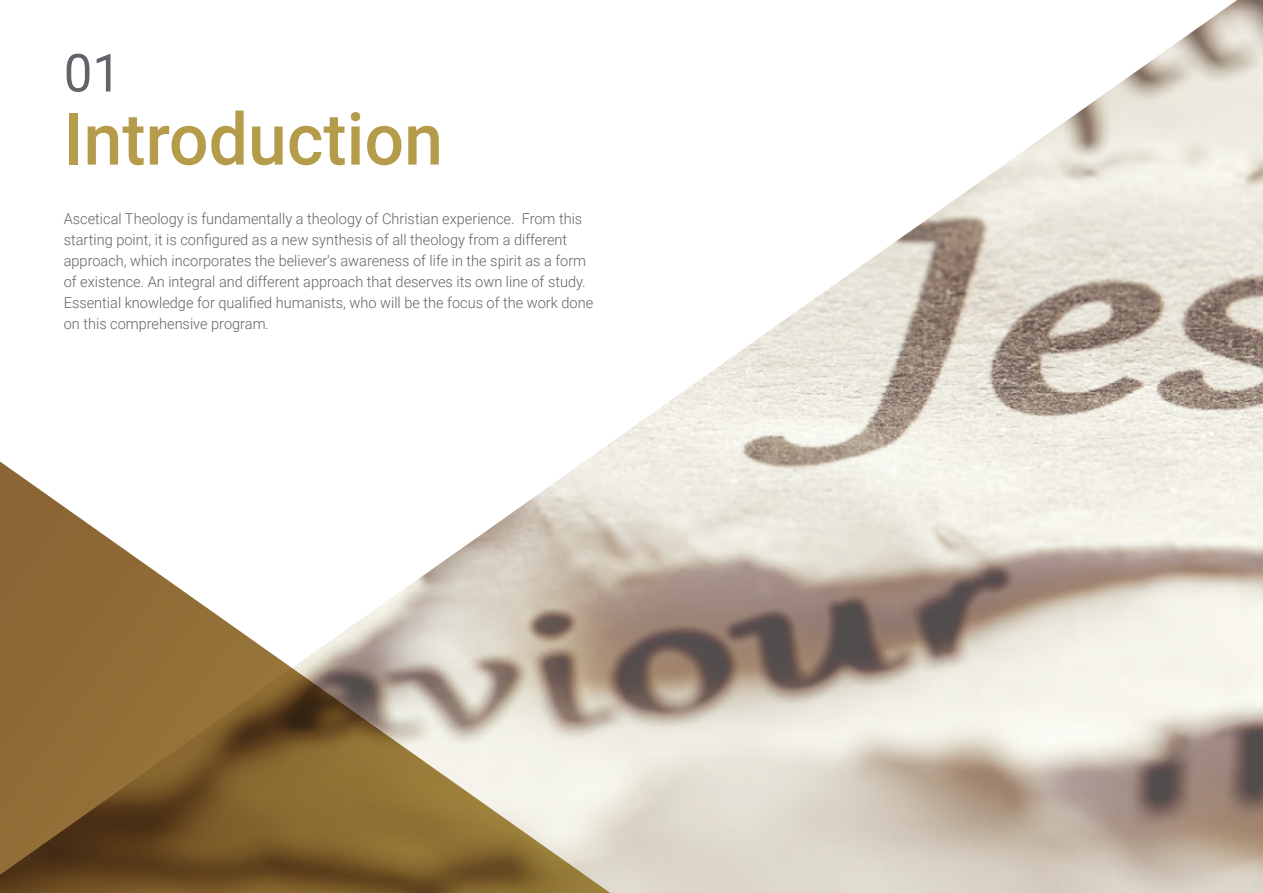
<style>
.page{position:relative;width:1263px;height:893px;background:#fff}
.page>*{position:absolute;margin:0;border:0;box-sizing:border-box;transform-origin:0 0}
.t1{font:500 72px "Roboto";color:#b49c4b}
.t2{font:52.5px "Roboto";color:#61646a}
.t3{font:300 15px/21px "Roboto";color:#61646a}
</style>
<div class="page">
<img style="left:607px;top:0;width:656px;height:893px">
<svg style="left:0;top:446px;width:640px;height:447px"></svg>
<h2 class="t2" style="left:64px;top:36px;width:59px">01</h2>
<h1 class="t1" style="left:64px;top:89px;width:381px">Introduction</h1>
<p class="t3" style="left:64px;top:207px;width:531px">Ascetical Theology is fundamentally a theology of Christian experience. From this starting point, it is configured as a new synthesis of all theology from a different approach, which incorporates the believer's awareness of life in the spirit as a form of existence. An integral and different approach that deserves its own line of study.<br>Essential knowledge for qualified humanists, who will be the focus of the work done on this comprehensive program.</p>
</div>
